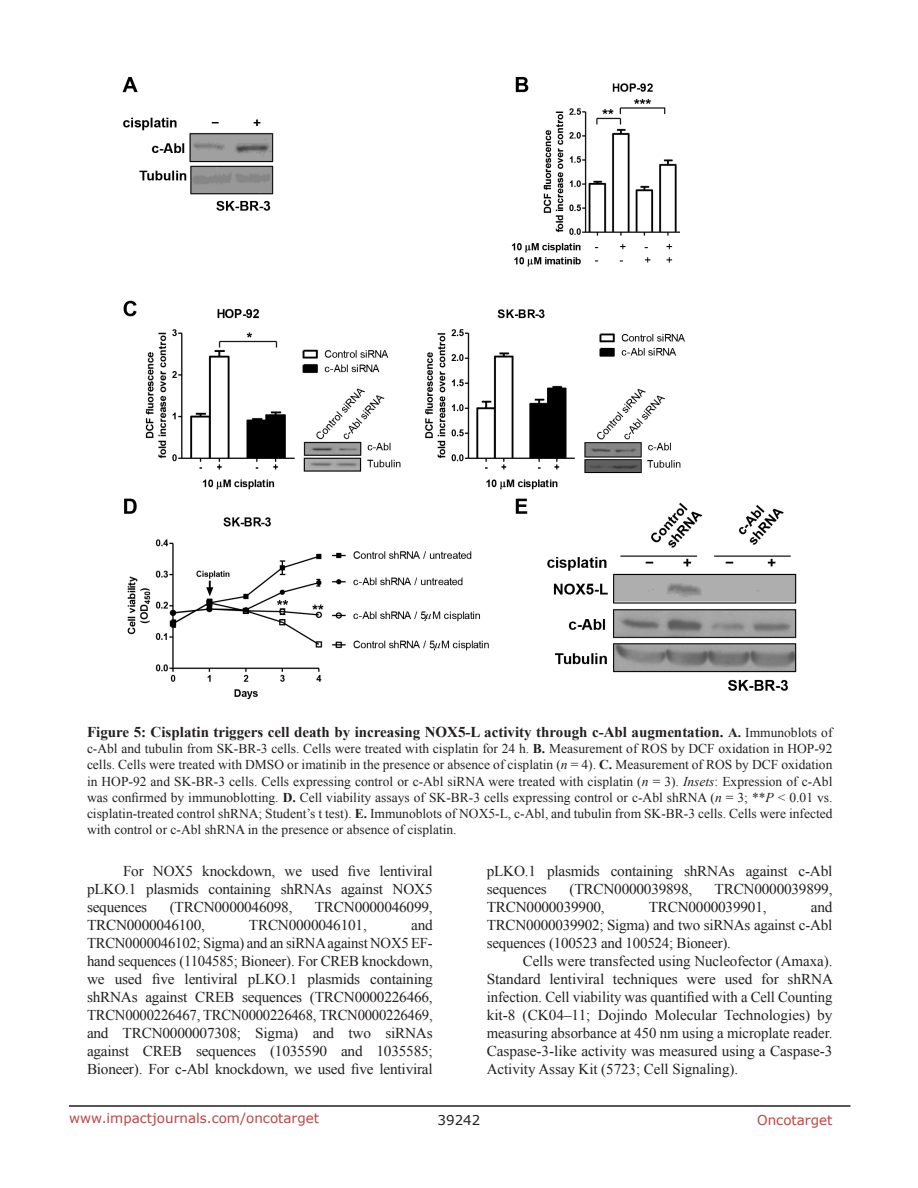
<style>
.page{position:relative;width:918px;height:1188px;background:#fff}
.page>*{position:absolute;margin:0;border:0;box-sizing:border-box;transform-origin:0 0}
.BodyText{font:15px/18px "Times New Roman";letter-spacing:-.015em;color:#231f20;text-align:justify}
.FigureText{font:700 15px "Times New Roman";color:#231f20}
.FigureText-2{font:13.5px/16.2px "Times New Roman";color:#231f20;text-align:justify}
.t1{font:13.5px "Verdana";color:#c24141}
.t2{font:13.5px "Verdana";color:#231f20}
.s1{font-size:13.5px}
.s2{font-weight:400;font-size:13.5px}
.s3{font-weight:700}
.s4{font-style:italic}
</style>
<div class="page">
<hr style="left:69px;top:1105px;width:781px;height:2px;background:#231f20">
<img style="left:122px;top:77px;width:675px;height:622px">
<p class="FigureText" style="left:87px;top:722px;width:747px">Figure 5: Cisplatin triggers cell death by increasing NOX5-L activity through c-Abl augmentation. <span class="s1">A.</span> <span class="s2">Immunoblots of</span></p>
<p class="FigureText-2" style="left:87px;top:740px;width:747px">c-Abl and tubulin from SK-BR-3 cells. Cells were treated with cisplatin for 24 h. <span class="s3">B.</span> Measurement of ROS by DCF oxidation in HOP-92 cells. Cells were treated with DMSO or imatinib in the presence or absence of cisplatin (<span class="s4">n</span> = 4). <span class="s3">C.</span> Measurement of ROS by DCF oxidation in HOP-92 and SK-BR-3 cells. Cells expressing control or c-Abl siRNA were treated with cisplatin (<span class="s4">n</span> = 3). <span class="s4">Insets</span>: Expression of c-Abl was confirmed by immunoblotting. <span class="s3">D.</span> Cell viability assays of SK-BR-3 cells expressing control or c-Abl shRNA (<span class="s4">n</span> = 3; **<span class="s4">P</span> &lt; 0.01 vs. cisplatin-treated control shRNA; Student’s t test). <span class="s3">E.</span> Immunoblots of NOX5-L, c-Abl, and tubulin from SK-BR-3 cells. Cells were infected with control or c-Abl shRNA in the presence or absence of cisplatin.</p>
<p class="BodyText" style="left:87px;top:861px;width:347px;text-indent:36px">For NOX5 knockdown, we used five lentiviral pLKO.1 plasmids containing shRNAs against NOX5 sequences</p>
<p class="BodyText" style="left:170px;top:897px;width:124px">(TRCN0000046098,</p>
<p class="BodyText" style="left:315px;top:897px;width:119px">TRCN0000046099,</p>
<p class="BodyText" style="left:87px;top:915px;width:119px">TRCN0000046100,</p>
<p class="BodyText" style="left:249px;top:915px;width:119px">TRCN0000046101,</p>
<p class="BodyText" style="left:87px;top:915px;width:347px;text-indent:324px">and TRCN0000046102; Sigma) and an siRNA against NOX5 EF&shy;hand sequences (1104585; Bioneer). For CREB knockdown, we used five lentiviral pLKO.1 plasmids containing shRNAs against CREB sequences (TRCN0000226466, TRCN0000226467, TRCN0000226468, TRCN0000226469, and TRCN0000007308; Sigma) and two siRNAs against CREB sequences (1035590 and 1035585; Bioneer). For c-Abl knockdown, we used five lentiviral</p>
<p class="BodyText" style="left:487px;top:861px;width:347px">pLKO.1 plasmids containing shRNAs against c-Abl sequences</p>
<p class="BodyText" style="left:570px;top:879px;width:124px">(TRCN0000039898,</p>
<p class="BodyText" style="left:715px;top:879px;width:119px">TRCN0000039899,</p>
<p class="BodyText" style="left:487px;top:897px;width:119px">TRCN0000039900,</p>
<p class="BodyText" style="left:649px;top:897px;width:119px">TRCN0000039901,</p>
<p class="BodyText" style="left:487px;top:897px;width:347px;text-indent:324px">and TRCN0000039902; Sigma) and two siRNAs against c-Abl sequences (100523 and 100524; Bioneer).</p>
<p class="BodyText" style="left:487px;top:951px;width:348px;text-indent:36px">Cells were transfected using Nucleofector (Amaxa).<br>Standard lentiviral techniques were used for shRNA infection. Cell viability was quantified with a Cell Counting kit-8 (CK04–11; Dojindo Molecular Technologies) by measuring absorbance at 450 nm using a microplate reader.<br>Caspase-3-like activity was measured using a Caspase-3<br>Activity Assay Kit (5723; Cell Signaling).</p>
<p class="t1" style="left:69px;top:1109px;width:252px">www.impactjournals.com/oncotarget</p>
<p class="t2" style="left:438px;top:1111px;width:44px">39242</p>
<p class="t1" style="left:757px;top:1111px;width:77px">Oncotarget</p>
</div>
